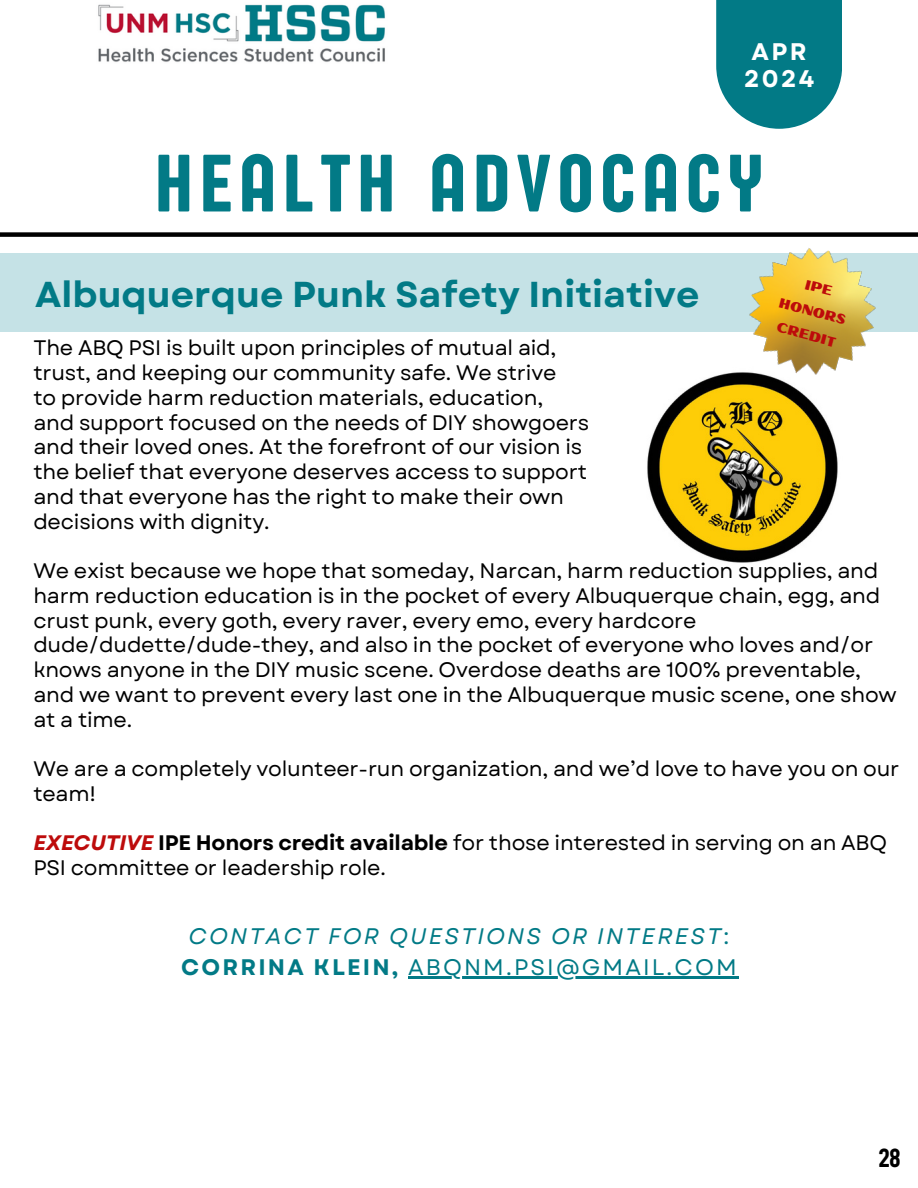
<style>
.page{position:relative;width:918px;height:1188px;background:#fff}
.page>*{position:absolute;margin:0;border:0;box-sizing:border-box;transform-origin:0 0}
.t1{font:84px "Sugo Pro Display";letter-spacing:.095em;color:#027a86}
.t2{font:700 36px "Garet";color:#027a86}
.t3{font:27px "Sugo Pro Display";color:#000}
.t4{font:700 24px/27px "Garet";letter-spacing:.1em;color:#fff;text-align:center}
.t5{font:italic 22.5px/31.5px "Garet";letter-spacing:.095em;color:#027a86;text-align:center}
.t6{font:21px/24.8px "Garet";letter-spacing:-.01em;color:#000}
.t7{font:13.65px/24.2px "Oilvare Base";color:#bd0b0b;text-align:center}
.s1{font-weight:700;font-style:italic;color:#bd0b0b}
.s2{font-weight:700}
.s3{font-style:normal}
.s4{font-weight:700;font-style:normal}
</style>
<div class="page">
<img style="left:98px;top:4px;width:287px;height:58px">
<div style="left:0;top:232px;width:918px;height:5px;background:#000"></div>
<img style="left:647px;top:372px;width:191px;height:191px">
<div style="left:0;top:254px;width:918px;height:78px;background:#c5e2e6"></div>
<img style="left:735px;top:236px;width:155px;height:153px">
<hr style="left:408px;top:976px;width:331px;height:3px;background:#027a86">
<div style="left:716px;top:0;width:126px;height:129px;background:#027a86"></div>
<p class="t4" style="left:744px;top:38px;width:72px">APR<br>2024</p>
<h1 class="t1" style="left:156px;top:135px;width:608px">HEALTH ADVOCACY</h1>
<h2 class="t2" style="left:35px;top:268px;width:666px">Albuquerque Punk Safety Initiative</h2>
<p class="t6" style="left:33px;top:336px;width:557px">The ABQ PSI is built upon principles of mutual aid, trust, and keeping our community safe. We strive<br>to provide harm reduction materials, education, and support focused on the needs of DIY showgoers and their loved ones. At the forefront of our vision is the belief that everyone deserves access to support and that everyone has the right to make their own decisions with dignity.</p>
<p class="t6" style="left:33px;top:559px;width:865px">We exist because we hope that someday, Narcan, harm reduction supplies, and harm reduction education is in the pocket of every Albuquerque chain, egg, and crust punk, every goth, every raver, every emo, every hardcore dude/dudette/dude-they, and also in the pocket of everyone who loves and/or knows anyone in the DIY music scene. Overdose deaths are 100% preventable, and we want to prevent every last one in the Albuquerque music scene, one show at a time.</p>
<p class="t6" style="left:33px;top:757px;width:868px">We are a completely volunteer-run organization, and we’d love to have you on our team!</p>
<p class="t6" style="left:33px;top:831px;width:855px"><span class="s1">EXECUTIVE</span> <span class="s2">IPE Honors credit available</span> for those interested in serving on an ABQ<br>PSI committee or leadership role.</p>
<p class="t7" style="left:789px;top:267px;width:70px;rotate:15deg">IPE<br>HONORS<br>CREDIT</p>
<p class="t5" style="left:181px;top:920px;width:557px">CONTACT FOR QUESTIONS OR INTEREST<span class="s3">:<br></span><span class="s4">CORRINA KLEIN,</span> <span class="s3">ABQNM.PSI@GMAIL.COM</span></p>
<p class="t3" style="left:879px;top:1143px;width:23px">28</p>
</div>
